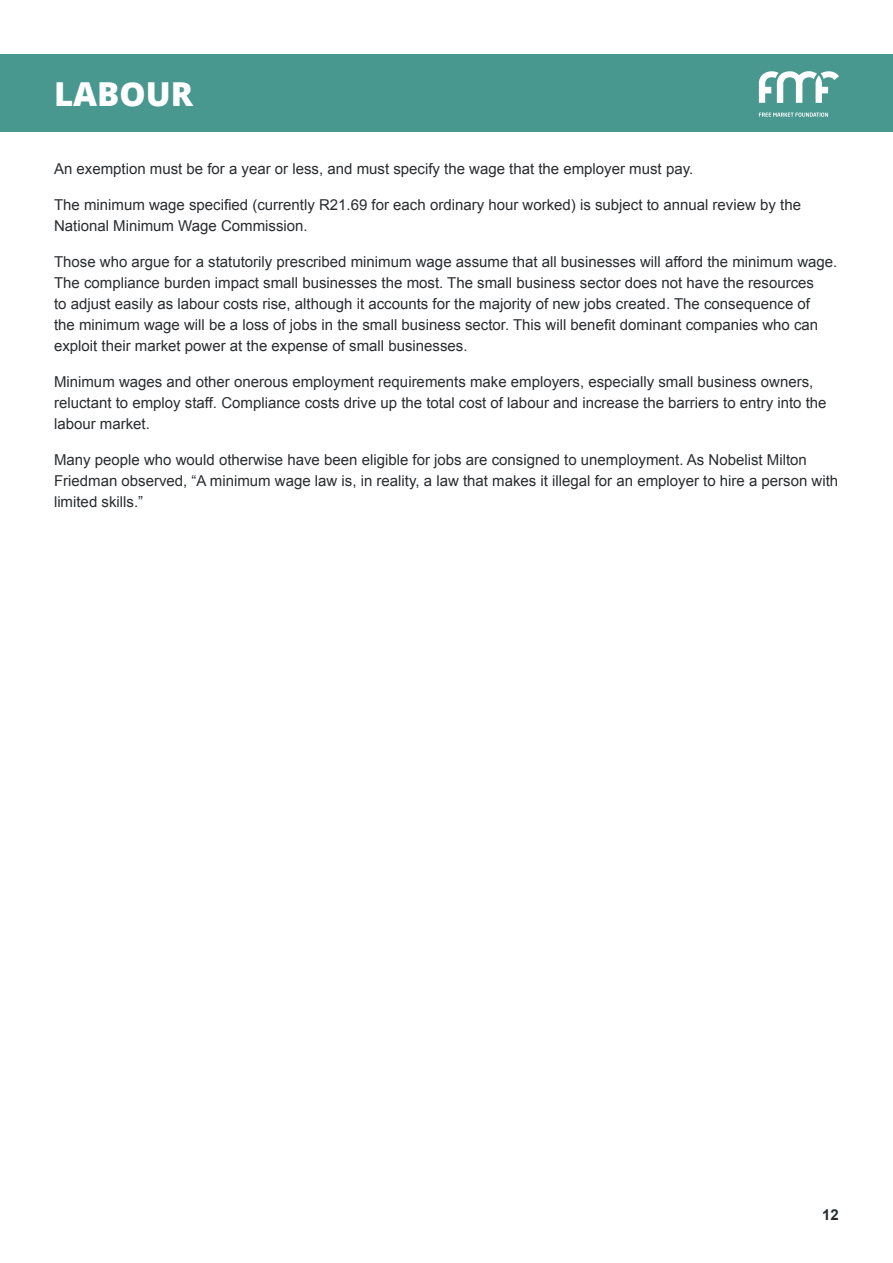
<style>
.page{position:relative;width:893px;height:1263px;background:#fff}
.page>*{position:absolute;margin:0;border:0;box-sizing:border-box;transform-origin:0 0}
.t1{font:800 33px "Open Sans";color:#fff}
.t2{font:15px/21px "Arial";color:#292c2f}
.t3{font:700 15px "Arial";color:#292c2f}
</style>
<div class="page">
<div style="left:0;top:54px;width:893px;height:78px;background:#499890"></div>
<svg style="left:759px;top:71px;width:80px;height:32px"></svg>
<svg style="left:759px;top:112px;width:69px;height:5px"></svg>
<p class="t1" style="left:54px;top:68px;width:141px">LABOUR</p>
<p class="t2" style="left:54px;top:159px;width:641px">An exemption must be for a year or less, and must specify the wage that the employer must pay.</p>
<p class="t2" style="left:54px;top:195px;width:748px">The minimum wage specified (currently R21.69 for each ordinary hour worked) is subject to annual review by the<br>National Minimum Wage Commission.</p>
<p class="t2" style="left:54px;top:252px;width:785px">Those who argue for a statutorily prescribed minimum wage assume that all businesses will afford the minimum wage.<br>The compliance burden impact small businesses the most. The small business sector does not have the resources<br>to adjust easily as labour costs rise, although it accounts for the majority of new jobs created. The consequence of<br>the minimum wage will be a loss of jobs in the small business sector. This will benefit dominant companies who can exploit their market power at the expense of small businesses.</p>
<p class="t2" style="left:54px;top:372px;width:774px">Minimum wages and other onerous employment requirements make employers, especially small business owners, reluctant to employ staff. Compliance costs drive up the total cost of labour and increase the barriers to entry into the labour market.</p>
<p class="t2" style="left:54px;top:450px;width:786px">Many people who would otherwise have been eligible for jobs are consigned to unemployment. As Nobelist Milton<br>Friedman observed, “A minimum wage law is, in reality, a law that makes it illegal for an employer to hire a person with limited skills.”</p>
<p class="t3" style="left:822px;top:1205px;width:18px">12</p>
</div>
